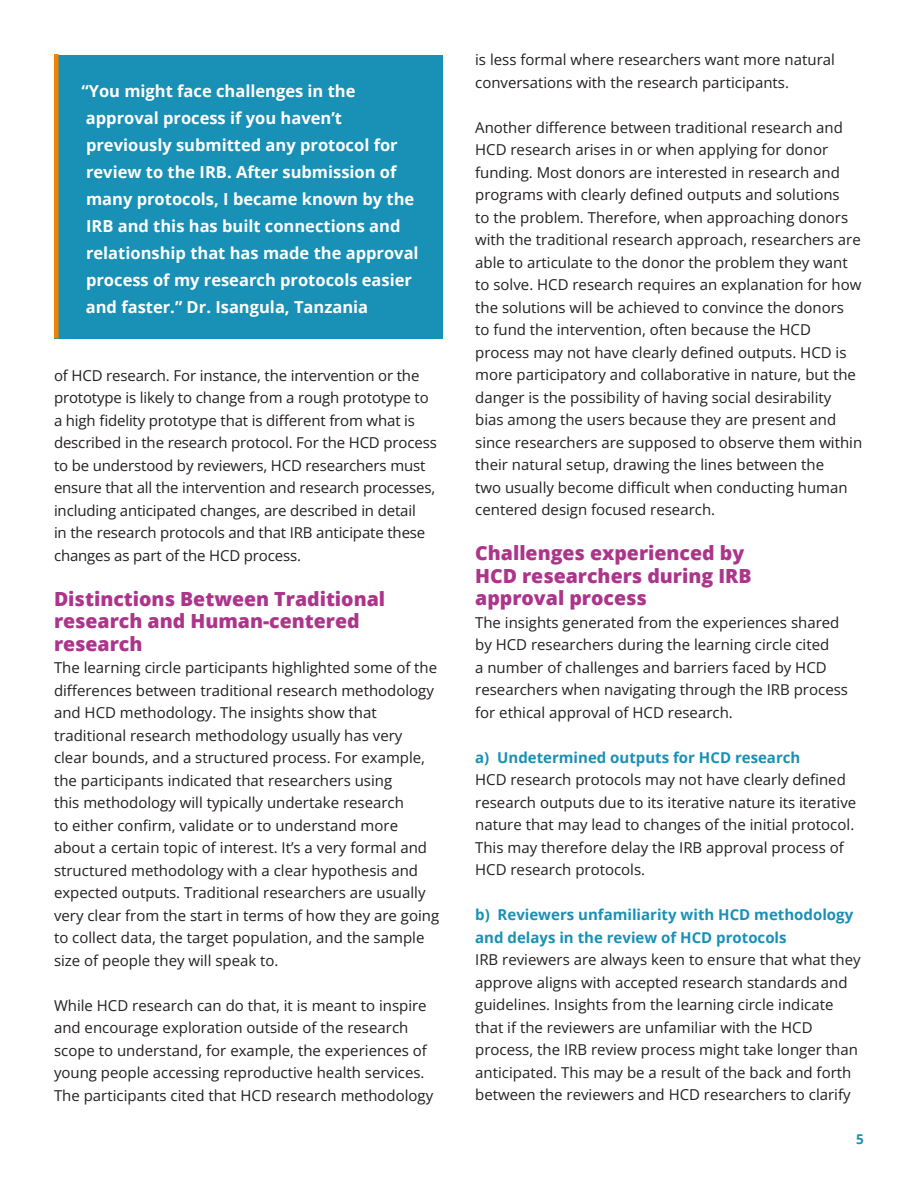
<style>
.page{position:relative;width:918px;height:1188px;background:#fff}
.page>*{position:absolute;margin:0;border:0;box-sizing:border-box;transform-origin:0 0}
.t1{font:800 19.5px/22.5px "Open Sans";color:#ac358b}
.t2{font:700 16.5px/27px "Open Sans";color:#fff}
.t3{font:15px/22.5px "Open Sans";color:#231f20}
.t4{font:700 15px/22.5px "Open Sans";color:#1990b5}
.t5{font:700 13.5px "Open Sans";color:#1990b5}
</style>
<div class="page">
<div style="left:54px;top:55px;width:389px;height:283px;background:#1990b5"></div>
<hr style="left:54px;top:54px;width:4px;height:284px;background:#f08300">
<p class="t2" style="left:81px;top:77px;width:339px">“You might face challenges in the approval process if you haven’t previously submitted any protocol for review to the IRB. After submission of many protocols, I became known by the IRB and this has built connections and relationship that has made the approval process of my research protocols easier and faster.” Dr. Isangula, Tanzania</p>
<p class="t3" style="left:54px;top:364px;width:384px">of HCD research. For instance, the intervention or the prototype is likely to change from a rough prototype to a high fidelity prototype that is different from what is described in the research protocol. For the HCD process to be understood by reviewers, HCD researchers must ensure that all the intervention and research processes, including anticipated changes, are described in detail<br>in the research protocols and that IRB anticipate these changes as part of the HCD process.</p>
<p class="t1" style="left:54px;top:586px;width:333px">Distinctions Between Traditional research and Human-centered research</p>
<p class="t3" style="left:54px;top:656px;width:387px">The learning circle participants highlighted some of the differences between traditional research methodology and HCD methodology. The insights show that traditional research methodology usually has very clear bounds, and a structured process. For example, the participants indicated that researchers using<br>this methodology will typically undertake research<br>to either confirm, validate or to understand more about a certain topic of interest. It’s a very formal and structured methodology with a clear hypothesis and expected outputs. Traditional researchers are usually very clear from the start in terms of how they are going to collect data, the target population, and the sample size of people they will speak to.</p>
<p class="t3" style="left:54px;top:994px;width:381px">While HCD research can do that, it is meant to inspire and encourage exploration outside of the research scope to understand, for example, the experiences of young people accessing reproductive health services.<br>The participants cited that HCD research methodology</p>
<p class="t3" style="left:475px;top:48px;width:361px">is less formal where researchers want more natural conversations with the research participants.</p>
<p class="t3" style="left:475px;top:116px;width:389px">Another difference between traditional research and HCD research arises in or when applying for donor funding. Most donors are interested in research and programs with clearly defined outputs and solutions<br>to the problem. Therefore, when approaching donors with the traditional research approach, researchers are able to articulate to the donor the problem they want to solve. HCD research requires an explanation for how the solutions will be achieved to convince the donors<br>to fund the intervention, often because the HCD process may not have clearly defined outputs. HCD is more participatory and collaborative in nature, but the danger is the possibility of having social desirability bias among the users because they are present and since researchers are supposed to observe them within their natural setup, drawing the lines between the<br>two usually become difficult when conducting human centered design focused research.</p>
<p class="t1" style="left:475px;top:541px;width:278px">Challenges experienced by<br>HCD researchers during IRB approval process</p>
<p class="t3" style="left:475px;top:611px;width:374px">The insights generated from the experiences shared by HCD researchers during the learning circle cited<br>a number of challenges and barriers faced by HCD researchers when navigating through the IRB process for ethical approval of HCD research.</p>
<p class="t4" style="left:475px;top:746px;width:327px">a) Undetermined outputs for HCD research</p>
<p class="t3" style="left:475px;top:768px;width:383px">HCD research protocols may not have clearly defined research outputs due to its iterative nature its iterative nature that may lead to changes of the initial protocol.<br>This may therefore delay the IRB approval process of HCD research protocols.</p>
<p class="t4" style="left:475px;top:903px;width:380px">b) Reviewers unfamiliarity with HCD methodology and delays in the review of HCD protocols</p>
<p class="t3" style="left:475px;top:948px;width:387px">IRB reviewers are always keen to ensure that what they approve aligns with accepted research standards and guidelines. Insights from the learning circle indicate that if the reviewers are unfamiliar with the HCD process, the IRB review process might take longer than anticipated. This may be a result of the back and forth between the reviewers and HCD researchers to clarify</p>
<p class="t5" style="left:856px;top:1130px;width:9px">5</p>
</div>
